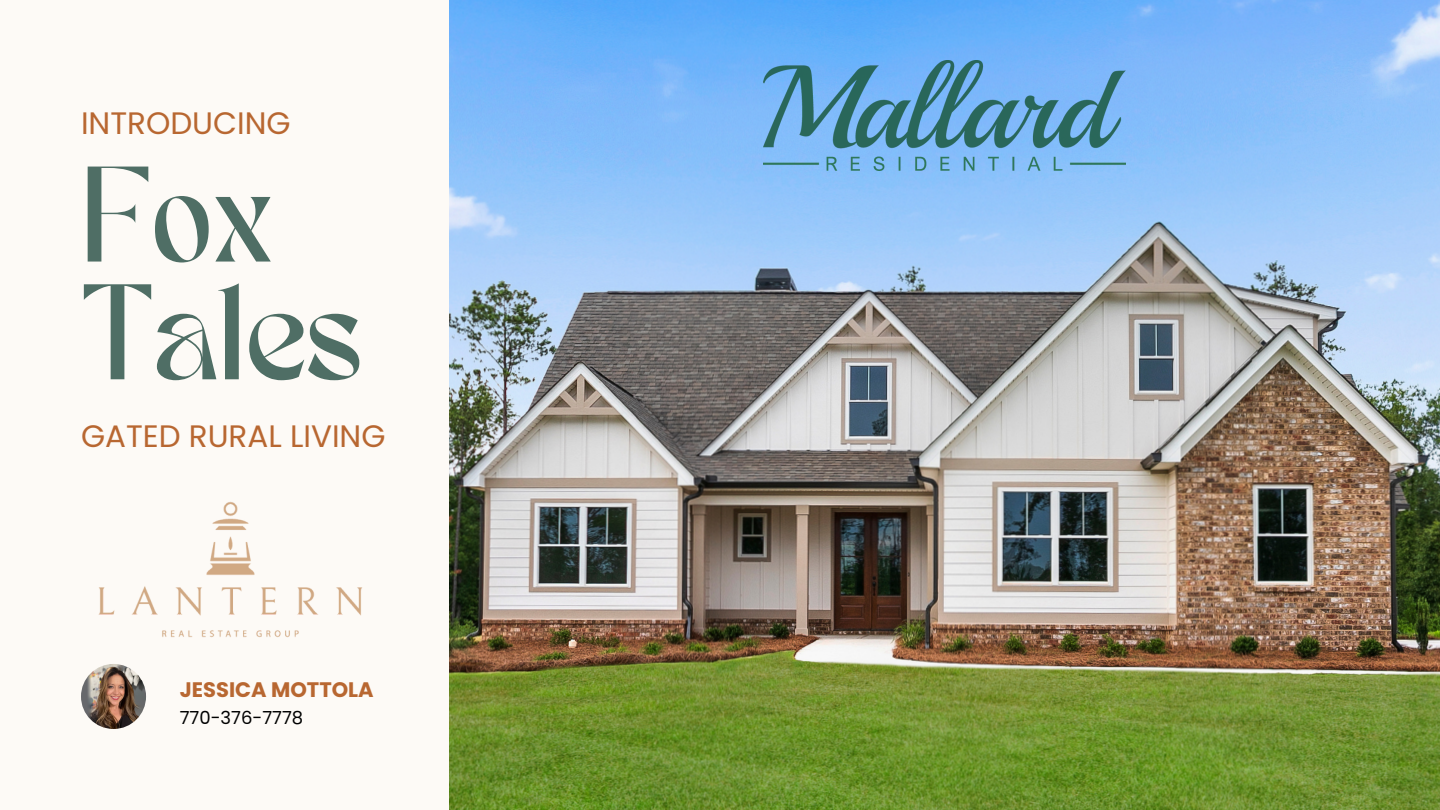
<style>
.page{position:relative;width:1440px;height:810px;background:#fdfaf6}
.page>*{position:absolute;margin:0;border:0;box-sizing:border-box;transform-origin:0 0}
.t1{font:95px "TAN MERINGUE";color:#4f6e65}
.t2{font:31px "Poppins";color:#b86731}
.t3{font:700 21px "Poppins";color:#b86731}
.t4{font:18px "Poppins";color:#000}
</style>
<div class="page">
<img style="left:449px;top:0;width:991px;height:810px">
<img style="left:764px;top:61px;width:361px;height:110px">
<img style="left:81px;top:320px;width:399px;height:490px">
<p class="t2" style="left:81px;top:101px;width:211px">INTRODUCING</p>
<p class="t1" style="left:81px;top:166px;width:193px">Fox</p>
<p class="t1" style="left:81px;top:283px;width:282px">Tales</p>
<p class="t2" style="left:81px;top:415px;width:306px">GATED RURAL LIVING</p>
<p class="t3" style="left:180px;top:675px;width:196px">JESSICA MOTTOLA</p>
<p class="t4" style="left:180px;top:705px;width:125px">770-376-7778</p>
</div>
